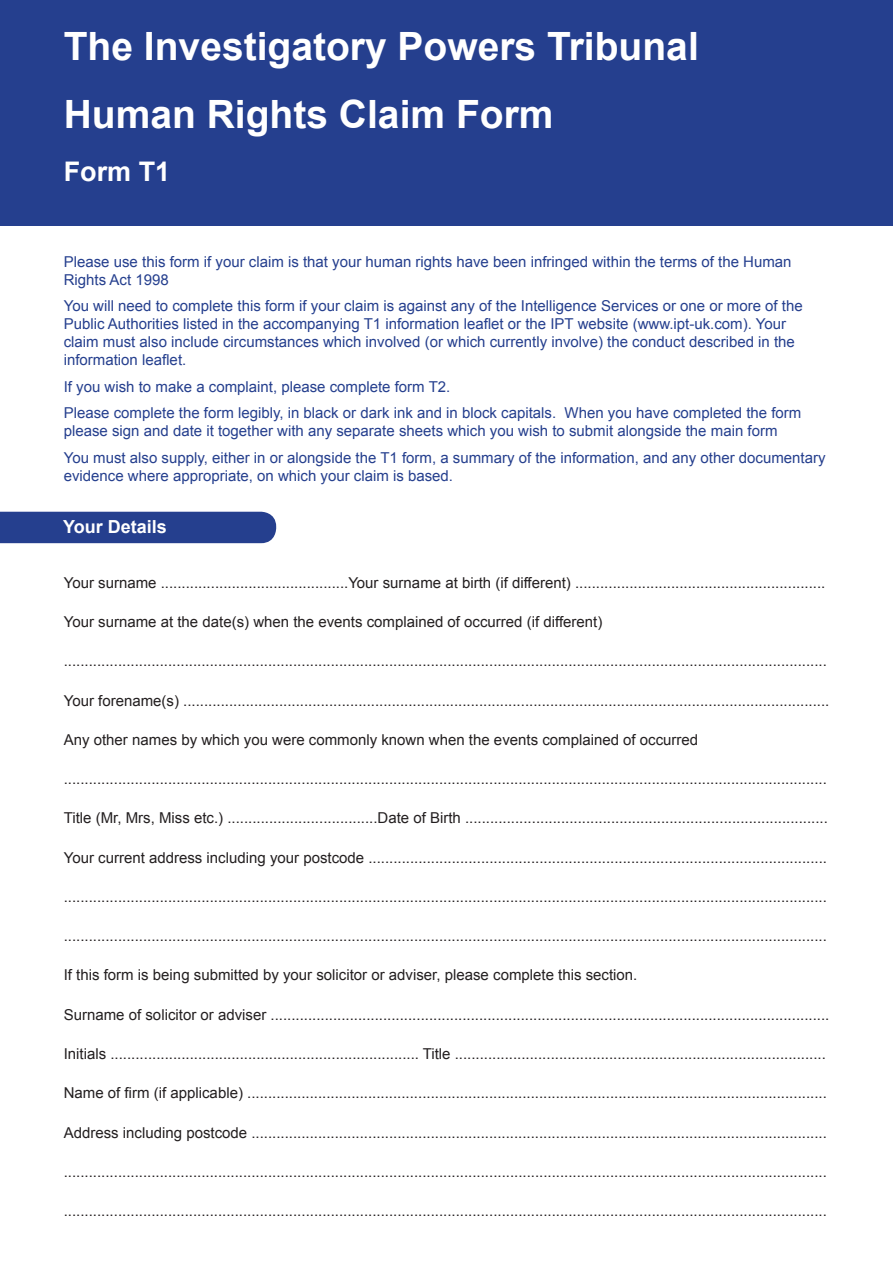
<style>
.page{position:relative;width:893px;height:1263px;background:#fff}
.page>*{position:absolute;margin:0;border:0;box-sizing:border-box;transform-origin:0 0}
.t1{font:700 39px "Arial";color:#fff}
.t2{font:700 27px "Arial";color:#fff}
.t3{font:700 18px "Arial";color:#fff}
.body{font:15px "Arial";color:#231f20}
.green_text{font:15px/18px "Arial";color:#253f8e}
</style>
<div class="page">
<div style="left:0;top:0;width:893px;height:225px;background:#253f8e"></div>
<div style="left:0;top:512px;width:276px;height:31px;background:#253f8e"></div>
<p class="t1" style="left:64px;top:20px;width:636px">The Investigatory Powers Tribunal</p>
<p class="t1" style="left:64px;top:88px;width:491px">Human Rights Claim Form</p>
<p class="t2" style="left:64px;top:154px;width:108px">Form T1</p>
<p class="green_text" style="left:64px;top:253px;width:729px">Please use this form if your claim is that your human rights have been infringed within the terms of the Human<br>Rights Act 1998</p>
<p class="green_text" style="left:64px;top:297px;width:740px">You will need to complete this form if your claim is against any of the Intelligence Services or one or more of the Public Authorities listed in the accompanying T1 information leaflet or the IPT website (www.ipt-uk.com). Your claim must also include circumstances which involved (or which currently involve) the conduct described in the information leaflet.</p>
<p class="green_text" style="left:64px;top:378px;width:388px">If you wish to make a complaint, please complete form T2.</p>
<p class="green_text" style="left:64px;top:404px;width:739px">Please complete the form legibly, in black or dark ink and in block capitals. When you have completed the form please sign and date it together with any separate sheets which you wish to submit alongside the main form</p>
<p class="green_text" style="left:64px;top:449px;width:763px">You must also supply, either in or alongside the T1 form, a summary of the information, and any other documentary evidence where appropriate, on which your claim is based.</p>
<p class="t3" style="left:63px;top:515px;width:105px">Your Details</p>
<p class="body" style="left:64px;top:573px;width:763px">Your surname .............................................Your surname at birth (if different) ............................................................</p>
<p class="body" style="left:64px;top:612px;width:540px">Your surname at the date(s) when the events complained of occurred (if different)</p>
<p class="body" style="left:64px;top:651px;width:765px">.......................................................................................................................................................................................</p>
<p class="body" style="left:64px;top:690px;width:767px">Your forename(s) ...........................................................................................................................................................</p>
<p class="body" style="left:64px;top:730px;width:636px">Any other names by which you were commonly known when the events complained of occurred</p>
<p class="body" style="left:64px;top:769px;width:765px">.......................................................................................................................................................................................</p>
<p class="body" style="left:64px;top:808px;width:766px">Title (Mr, Mrs, Miss etc.) ....................................Date of Birth .......................................................................................</p>
<p class="body" style="left:64px;top:848px;width:765px">Your current address including your postcode ..............................................................................................................</p>
<p class="body" style="left:64px;top:887px;width:765px">.......................................................................................................................................................................................</p>
<p class="body" style="left:64px;top:926px;width:765px">.......................................................................................................................................................................................</p>
<p class="body" style="left:64px;top:965px;width:575px">If this form is being submitted by your solicitor or adviser, please complete this section.</p>
<p class="body" style="left:64px;top:1005px;width:767px">Surname of solicitor or adviser ......................................................................................................................................</p>
<p class="body" style="left:64px;top:1044px;width:764px">Initials .......................................................................... Title .........................................................................................</p>
<p class="body" style="left:64px;top:1083px;width:765px">Name of firm (if applicable) ...........................................................................................................................................</p>
<p class="body" style="left:64px;top:1122px;width:765px">Address including postcode ..........................................................................................................................................</p>
<p class="body" style="left:64px;top:1162px;width:765px">.......................................................................................................................................................................................</p>
<p class="body" style="left:64px;top:1201px;width:765px">.......................................................................................................................................................................................</p>
</div>
